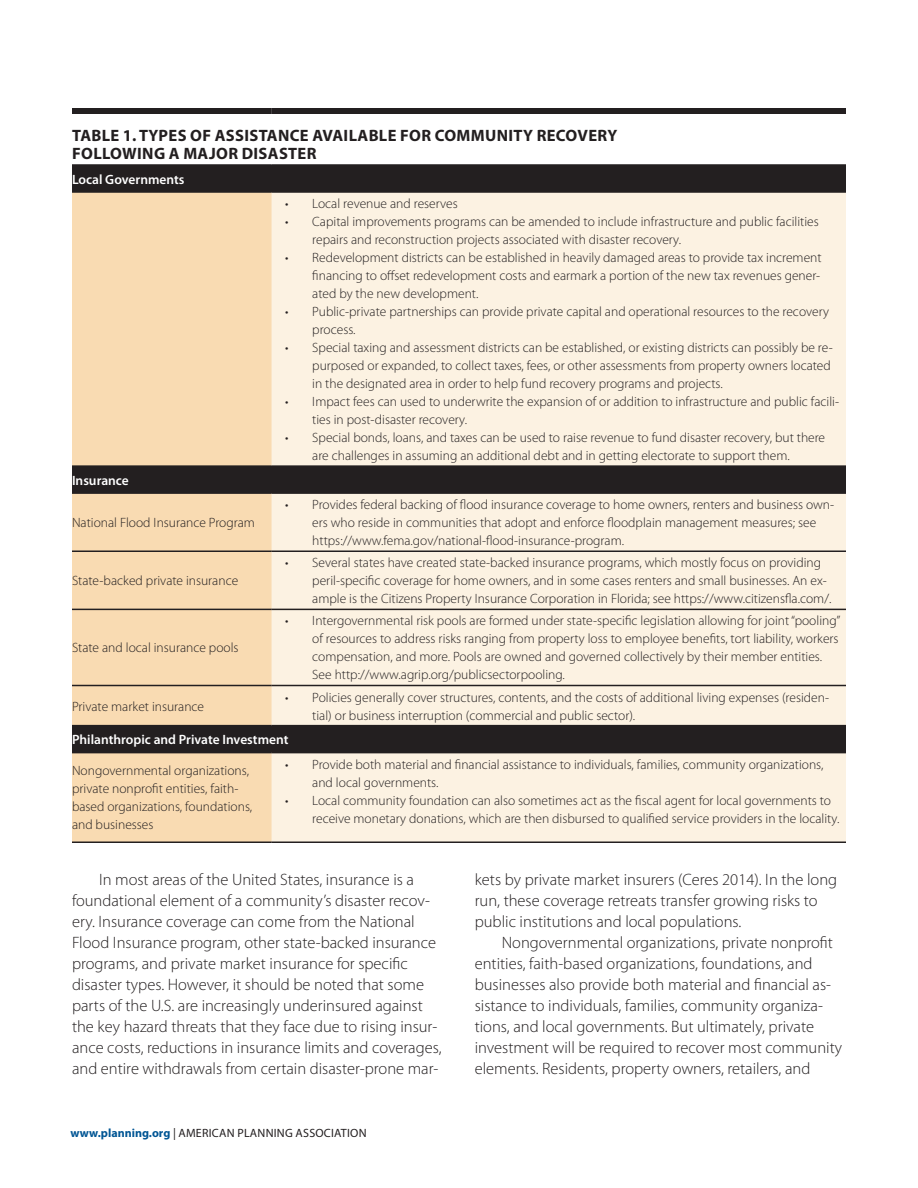
<style>
.page{position:relative;width:918px;height:1188px;background:#fff}
.page>*{position:absolute;margin:0;border:0;box-sizing:border-box;transform-origin:0 0}
.t1{font:300 16.5px/21px "Myriad Pro";color:#231f20}
.t2{font:700 16.5px/18px "Myriad Pro";letter-spacing:.02em;color:#231f20}
.t3{font:300 13.5px/18px "Myriad Pro";color:#231f20}
.t4{font:600 13.5px "Myriad Pro";color:#fff}
.t5{font:12px "Myriad Pro";letter-spacing:.02em;color:#231f20}
.s1{font-weight:700;color:#005594}
</style>
<div class="page">
<div style="left:72px;top:166px;width:774px;height:25px;background:#231f20"></div>
<div style="left:72px;top:193px;width:200px;height:649px;background:#f9dbb2"></div>
<div style="left:272px;top:193px;width:574px;height:649px;background:#fcf2e2"></div>
<div style="left:72px;top:466px;width:774px;height:27px;background:#231f20"></div>
<hr style="left:72px;top:191px;width:200px;height:2px;background:#231f20">
<hr style="left:272px;top:191px;width:574px;height:2px;background:#231f20">
<hr style="left:72px;top:465px;width:200px;height:2px;background:#231f20">
<hr style="left:272px;top:465px;width:574px;height:2px;background:#231f20">
<hr style="left:72px;top:492px;width:200px;height:2px;background:#231f20">
<hr style="left:272px;top:492px;width:574px;height:2px;background:#231f20">
<hr style="left:72px;top:550px;width:200px;height:2px;background:#231f20">
<hr style="left:272px;top:550px;width:574px;height:2px;background:#231f20">
<hr style="left:72px;top:609px;width:200px;height:1px;background:#231f20">
<hr style="left:272px;top:609px;width:574px;height:1px;background:#231f20">
<hr style="left:72px;top:685px;width:200px;height:1px;background:#231f20">
<hr style="left:272px;top:685px;width:574px;height:1px;background:#231f20">
<hr style="left:72px;top:725px;width:200px;height:1px;background:#231f20">
<hr style="left:272px;top:725px;width:574px;height:1px;background:#231f20">
<hr style="left:72px;top:752px;width:200px;height:1px;background:#231f20">
<hr style="left:272px;top:752px;width:574px;height:1px;background:#231f20">
<hr style="left:72px;top:842px;width:200px;height:1px;background:#231f20">
<hr style="left:272px;top:842px;width:574px;height:1px;background:#231f20">
<div style="left:72px;top:108px;width:200px;height:6px;background:#231f20"></div>
<div style="left:272px;top:108px;width:574px;height:6px;background:#231f20"></div>
<hr style="left:72px;top:164px;width:200px;height:2px;background:#231f20">
<hr style="left:272px;top:164px;width:574px;height:2px;background:#231f20">
<p class="t2" style="left:72px;top:126px;width:547px">TABLE 1. TYPES OF ASSISTANCE AVAILABLE FOR COMMUNITY RECOVERY<br>FOLLOWING A MAJOR DISASTER</p>
<p class="t4" style="left:72px;top:172px;width:114px">Local Governments</p>
<p class="t3" style="left:285px;top:195px;width:174px">• Local revenue and reserves</p>
<p class="t3" style="left:312px;top:213px;width:508px;text-indent:-27px">• Capital improvements programs can be amended to include infrastructure and public facilities repairs and reconstruction projects associated with disaster recovery.</p>
<p class="t3" style="left:312px;top:249px;width:511px;text-align:justify;text-indent:-27px">• Redevelopment districts can be established in heavily damaged areas to provide tax increment financing to offset redevelopment costs and earmark a portion of the new tax revenues gener&shy;ated by the new development.</p>
<p class="t3" style="left:312px;top:303px;width:518px;text-indent:-27px">• Public-private partnerships can provide private capital and operational resources to the recovery process.</p>
<p class="t3" style="left:312px;top:339px;width:522px;text-indent:-27px">• Special taxing and assessment districts can be established, or existing districts can possibly be re&shy;purposed or expanded, to collect taxes, fees, or other assessments from property owners located in the designated area in order to help fund recovery programs and projects.</p>
<p class="t3" style="left:312px;top:393px;width:528px;text-indent:-27px">• Impact fees can used to underwrite the expansion of or addition to infrastructure and public facili&shy;ties in post-disaster recovery.</p>
<p class="t3" style="left:312px;top:429px;width:514px;text-indent:-27px">• Special bonds, loans, and taxes can be used to raise revenue to fund disaster recovery, but there are challenges in assuming an additional debt and in getting electorate to support them.</p>
<p class="t4" style="left:72px;top:473px;width:58px">Insurance</p>
<p class="t3" style="left:72px;top:514px;width:184px">National Flood Insurance Program</p>
<p class="t3" style="left:312px;top:496px;width:523px;text-indent:-27px">• Provides federal backing of flood insurance coverage to home owners, renters and business own&shy;ers who reside in communities that adopt and enforce floodplain management measures; see https://www.fema.gov/national-flood-insurance-program.</p>
<p class="t3" style="left:72px;top:572px;width:168px">State-backed private insurance</p>
<p class="t3" style="left:72px;top:639px;width:168px">State and local insurance pools</p>
<p class="t3" style="left:312px;top:554px;width:521px;text-indent:-27px">• Several states have created state-backed insurance programs, which mostly focus on providing peril-specific coverage for home owners, and in some cases renters and small businesses. An ex&shy;ample is the Citizens Property Insurance Corporation in Florida; see https://www.citizensfla.com/.</p>
<p class="t3" style="left:312px;top:612px;width:530px;text-indent:-27px">• Intergovernmental risk pools are formed under state-specific legislation allowing for joint “pooling” of resources to address risks ranging from property loss to employee benefits, tort liability, workers compensation, and more. Pools are owned and governed collectively by their member entities.<br>See http://www.agrip.org/publicsectorpooling.</p>
<p class="t3" style="left:72px;top:697px;width:134px">Private market insurance</p>
<p class="t3" style="left:312px;top:688px;width:518px;text-indent:-27px">• Policies generally cover structures, contents, and the costs of additional living expenses (residen&shy;tial) or business interruption (commercial and public sector).</p>
<p class="t4" style="left:72px;top:732px;width:218px">Philanthropic and Private Investment</p>
<p class="t3" style="left:72px;top:762px;width:182px">Nongovernmental organizations, private nonprofit entities, faith&shy;based organizations, foundations, and businesses</p>
<p class="t3" style="left:312px;top:755px;width:513px;text-indent:-27px">• Provide both material and financial assistance to individuals, families, community organizations, and local governments.</p>
<p class="t3" style="left:312px;top:791px;width:529px;text-indent:-27px">• Local community foundation can also sometimes act as the fiscal agent for local governments to receive monetary donations, which are then disbursed to qualified service providers in the locality.</p>
<p class="t1" style="left:72px;top:869px;width:371px;text-indent:27px">In most areas of the United States, insurance is a foundational element of a community’s disaster recov&shy;ery. Insurance coverage can come from the National Flood Insurance program, other state-backed insurance programs, and private market insurance for specific disaster types. However, it should be noted that some parts of the U.S. are increasingly underinsured against the key hazard threats that they face due to rising insur&shy;ance costs, reductions in insurance limits and coverages, and entire withdrawals from certain disaster-prone mar-</p>
<p class="t1" style="left:475px;top:870px;width:364px">kets by private market insurers (Ceres 2014). In the long run, these coverage retreats transfer growing risks to public institutions and local populations.</p>
<p class="t1" style="left:475px;top:933px;width:369px;text-indent:27px">Nongovernmental organizations, private nonprofit entities, faith-based organizations, foundations, and businesses also provide both material and financial as&shy;sistance to individuals, families, community organiza&shy;tions, and local governments. But ultimately, private investment will be required to recover most community elements. Residents, property owners, retailers, and</p>
<p class="t5" style="left:71px;top:1126px;width:298px"><span class="s1">www.planning.org</span> | AMERICAN PLANNING ASSOCIATION</p>
</div>
